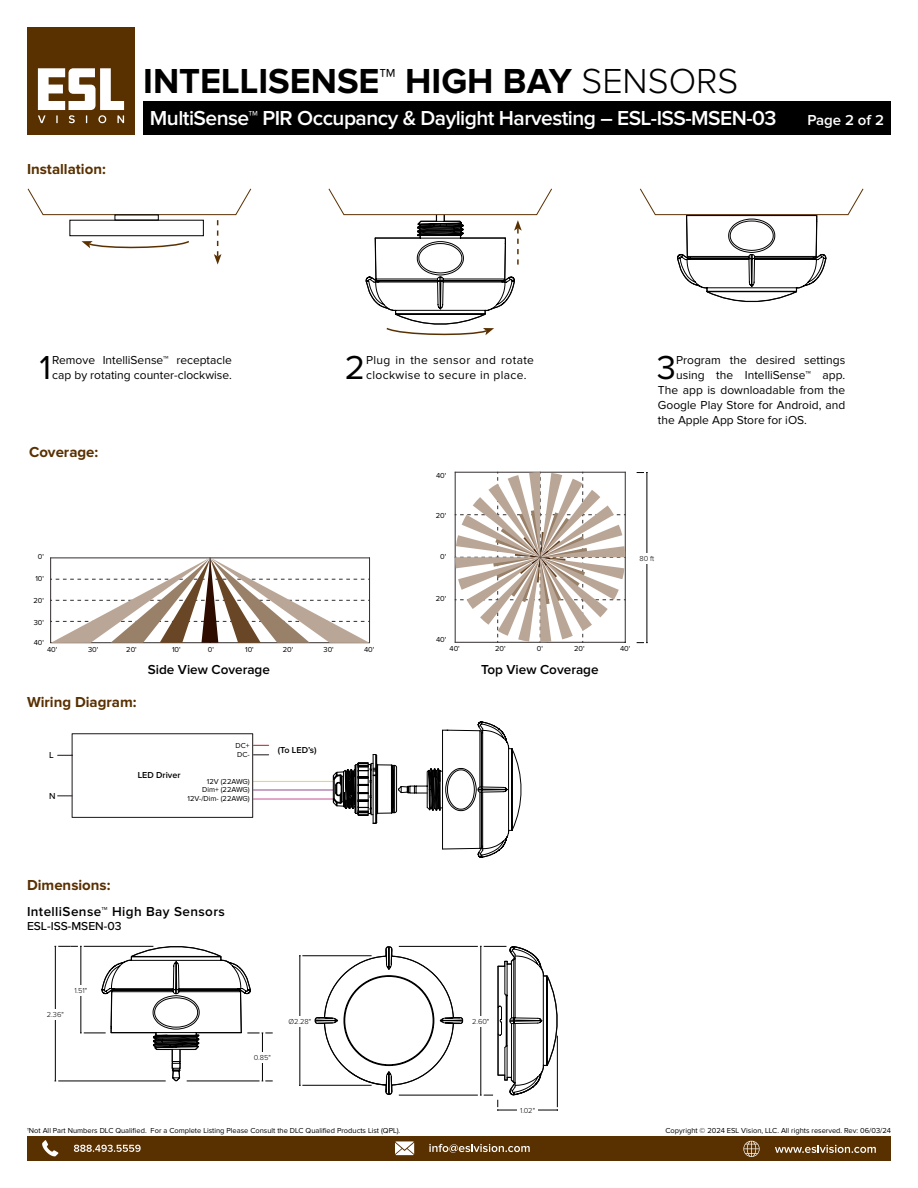
<style>
.page{position:relative;width:918px;height:1188px;background:#fff}
.page>*{position:absolute;margin:0;border:0;box-sizing:border-box;transform-origin:0 0}
.t1{font:700 36px "Proxima Nova";color:#000}
.text-body_9pt{font:34.5px "Proxima Nova";color:#000}
.t2{font:600 21px "Proxima Nova";letter-spacing:-.025em;color:#fff}
.Category_Headline_color_10pt__cut{font:700 15px "Proxima Nova";color:#593000}
.t3{font:600 15px "Proxima Nova";color:#fff}
.Category_Headline_9pt__cut{font:600 13.5px "Proxima Nova";color:#000}
.Category_Headline_9pt__cut-2{font:600 13.5px "Proxima Nova";letter-spacing:.03em;color:#000}
.text-body_9pt-2{font:12px/15px "Proxima Nova";color:#000}
.text-body_9pt-3{font:12px/15px "Proxima Nova";letter-spacing:.03em;color:#000}
.Category_Headline_color_10pt__cut-2{font:500 12px "Proxima Nova";color:#000}
.order_guide_caption_6pt{font:600 9px "Proxima Nova";color:#000}
.order_guide_caption_6pt-2{font:500 9px "Proxima Nova";color:#000}
.order_guide_caption_6pt-3{font:7.5px "Proxima Nova";color:#000}
.dimension_5pt{font:7.5px "Proxima Nova";color:#000}
.dimension_5pt-2{font:300 7.5px "Proxima Nova";color:#000}
.s1{font-weight:300}
</style>
<div class="page">
<div style="left:143px;top:101px;width:748px;height:34px;background:#000"></div>
<div style="left:27px;top:1136px;width:864px;height:25px;background:#593000"></div>
<svg style="left:27px;top:27px;width:108px;height:108px"></svg>
<svg style="left:42px;top:1140px;width:16px;height:16px"></svg>
<svg style="left:74px;top:1145px;width:67px;height:7px"></svg>
<svg style="left:395px;top:1141px;width:19px;height:14px"></svg>
<svg style="left:429px;top:1144px;width:101px;height:9px"></svg>
<svg style="left:743px;top:1141px;width:17px;height:16px"></svg>
<svg style="left:775px;top:1145px;width:101px;height:8px"></svg>
<svg style="left:55px;top:945px;width:218px;height:137px"></svg>
<div style="left:70px;top:985px;width:21px;height:11px;background:#fff"></div>
<hr style="left:302px;top:955px;width:70px;height:1px;background:#000">
<hr style="left:302px;top:1085px;width:70px;height:1px;background:#000">
<hr style="left:300px;top:956px;width:1px;height:129px;background:#000">
<hr style="left:399px;top:1095px;width:79px;height:1px;background:#000">
<hr style="left:399px;top:946px;width:79px;height:1px;background:#000">
<svg style="left:480px;top:946px;width:78px;height:165px"></svg>
<div style="left:470px;top:1016px;width:21px;height:11px;background:#fff"></div>
<div style="left:286px;top:1016px;width:27px;height:11px;background:#fff"></div>
<svg style="left:314px;top:945px;width:149px;height:151px"></svg>
<hr style="left:647px;top:473px;width:1px;height:170px;background:#000">
<div style="left:635px;top:553px;width:24px;height:11px;background:#fff"></div>
<hr style="left:50px;top:557px;width:320px;height:1px;background:#332e2e">
<svg style="left:50px;top:558px;width:320px;height:85px"></svg>
<svg style="left:455px;top:472px;width:171px;height:171px"></svg>
<svg style="left:640px;top:188px;width:224px;height:115px"></svg>
<svg style="left:27px;top:188px;width:225px;height:77px"></svg>
<svg style="left:328px;top:188px;width:224px;height:148px"></svg>
<hr style="left:253px;top:798px;width:80px;height:2px;background:#cc619c">
<hr style="left:253px;top:781px;width:80px;height:1px;background:#f2d65c">
<hr style="left:253px;top:789px;width:80px;height:2px;background:#9e5c99">
<svg style="left:57px;top:733px;width:212px;height:85px"></svg>
<svg style="left:333px;top:721px;width:189px;height:137px"></svg>
<p class="Category_Headline_color_10pt__cut" style="left:27px;top:160px;width:80px">Installation:</p>
<h1 class="t1" style="left:143px;top:60px;width:597px">INTELLISENSE™ HIGH BAY <span class="s1">SENSORS</span></h1>
<h3 class="t2" style="left:150px;top:106px;width:628px">MultiSense™ PIR Occupancy &amp; Daylight Harvesting – ESL-ISS-MSEN-03</h3>
<h3 class="t3" style="left:807px;top:112px;width:78px">Page 2 of 2</h3>
<p class="text-body_9pt" style="left:39px;top:348px;width:13px">1</p>
<p class="text-body_9pt-2" style="left:52px;top:353px;width:181px">Remove IntelliSense™ receptacle cap by rotating counter-clockwise.</p>
<p class="Category_Headline_color_10pt__cut" style="left:29px;top:443px;width:71px">Coverage:</p>
<p class="text-body_9pt" style="left:345px;top:348px;width:22px">2</p>
<p class="text-body_9pt-3" style="left:366px;top:353px;width:169px">Plug in the sensor and rotate clockwise to secure in place.</p>
<p class="text-body_9pt" style="left:657px;top:348px;width:21px">3</p>
<p class="text-body_9pt-2" style="left:676px;top:353px;width:171px">Program the desired settings</p>
<p class="text-body_9pt-2" style="left:676px;top:368px;width:171px">using the IntelliSense™ app.</p>
<p class="text-body_9pt-2" style="left:658px;top:383px;width:189px">The app is downloadable from the</p>
<p class="text-body_9pt-2" style="left:658px;top:398px;width:189px">Google Play Store for Android, and</p>
<p class="text-body_9pt-2" style="left:658px;top:413px;width:151px">the Apple App Store for iOS.</p>
<p class="dimension_5pt" style="left:436px;top:471px;width:12px">40'</p>
<p class="dimension_5pt" style="left:38px;top:553px;width:8px">0'</p>
<p class="dimension_5pt" style="left:35px;top:575px;width:10px">10'</p>
<p class="dimension_5pt" style="left:34px;top:596px;width:12px">20'</p>
<p class="dimension_5pt" style="left:34px;top:619px;width:12px">30'</p>
<p class="dimension_5pt" style="left:34px;top:639px;width:12px">40'</p>
<p class="dimension_5pt" style="left:47px;top:646px;width:12px">40'</p>
<p class="dimension_5pt" style="left:88px;top:646px;width:12px">30'</p>
<p class="dimension_5pt" style="left:126px;top:646px;width:12px">20'</p>
<p class="dimension_5pt" style="left:172px;top:646px;width:10px">10'</p>
<p class="dimension_5pt" style="left:208px;top:646px;width:8px">0'</p>
<p class="dimension_5pt" style="left:245px;top:646px;width:10px">10'</p>
<p class="dimension_5pt" style="left:283px;top:646px;width:12px">20'</p>
<p class="dimension_5pt" style="left:324px;top:646px;width:12px">30'</p>
<p class="dimension_5pt" style="left:364px;top:646px;width:12px">40'</p>
<p class="Category_Headline_color_10pt__cut" style="left:27px;top:693px;width:111px">Wiring Diagram:</p>
<p class="Category_Headline_9pt__cut" style="left:148px;top:662px;width:124px">Side View Coverage</p>
<p class="order_guide_caption_6pt-2" style="left:49px;top:749px;width:6px">L</p>
<p class="order_guide_caption_6pt-2" style="left:49px;top:789px;width:8px">N</p>
<p class="order_guide_caption_6pt-3" style="left:236px;top:741px;width:16px">DC+</p>
<p class="order_guide_caption_6pt-3" style="left:237px;top:751px;width:14px">DC-</p>
<p class="order_guide_caption_6pt-3" style="left:207px;top:777px;width:44px">12V (22AWG)</p>
<p class="order_guide_caption_6pt-3" style="left:202px;top:786px;width:49px">Dim+ (22AWG)</p>
<p class="order_guide_caption_6pt-3" style="left:188px;top:795px;width:64px">12V-/Dim- (22AWG)</p>
<p class="order_guide_caption_6pt" style="left:138px;top:770px;width:44px">LED Driver</p>
<p class="order_guide_caption_6pt" style="left:278px;top:745px;width:40px">(To LED’s)</p>
<p class="dimension_5pt" style="left:436px;top:511px;width:12px">20'</p>
<p class="dimension_5pt" style="left:440px;top:553px;width:8px">0'</p>
<p class="dimension_5pt" style="left:436px;top:594px;width:12px">20'</p>
<p class="dimension_5pt" style="left:436px;top:635px;width:12px">40'</p>
<p class="dimension_5pt" style="left:450px;top:644px;width:12px">40'</p>
<p class="dimension_5pt" style="left:495px;top:644px;width:12px">20'</p>
<p class="dimension_5pt" style="left:537px;top:644px;width:8px">0'</p>
<p class="dimension_5pt" style="left:574px;top:644px;width:12px">20'</p>
<p class="dimension_5pt" style="left:620px;top:644px;width:12px">40'</p>
<p class="Category_Headline_9pt__cut" style="left:481px;top:662px;width:119px">Top View Coverage</p>
<p class="dimension_5pt-2" style="left:639px;top:554px;width:16px">80 ft</p>
<p class="Category_Headline_color_10pt__cut" style="left:27px;top:876px;width:85px">Dimensions:</p>
<p class="Category_Headline_9pt__cut-2" style="left:27px;top:903px;width:199px">IntelliSense™ High Bay Sensors</p>
<p class="Category_Headline_color_10pt__cut-2" style="left:27px;top:917px;width:96px">ESL-ISS-MSEN-03</p>
<p class="dimension_5pt-2" style="left:47px;top:1010px;width:18px">2.36"</p>
<p class="dimension_5pt-2" style="left:74px;top:986px;width:15px">1.51"</p>
<p class="dimension_5pt-2" style="left:254px;top:1053px;width:18px">0.85"</p>
<p class="dimension_5pt-2" style="left:288px;top:1017px;width:24px">Ø2.28"</p>
<p class="dimension_5pt-2" style="left:472px;top:1017px;width:19px">2.60"</p>
<p class="dimension_5pt-2" style="left:520px;top:1106px;width:16px">1.02"</p>
<p class="order_guide_caption_6pt-3" style="left:27px;top:1126px;width:375px">†Not All Part Numbers DLC Qualified. For a Complete Listing Please Consult the DLC Qualified Products List (QPL).</p>
<p class="order_guide_caption_6pt-3" style="left:666px;top:1126px;width:227px">Copyright © 2024 ESL Vision, LLC. All rights reserved. Rev: 06/03/24</p>
</div>
